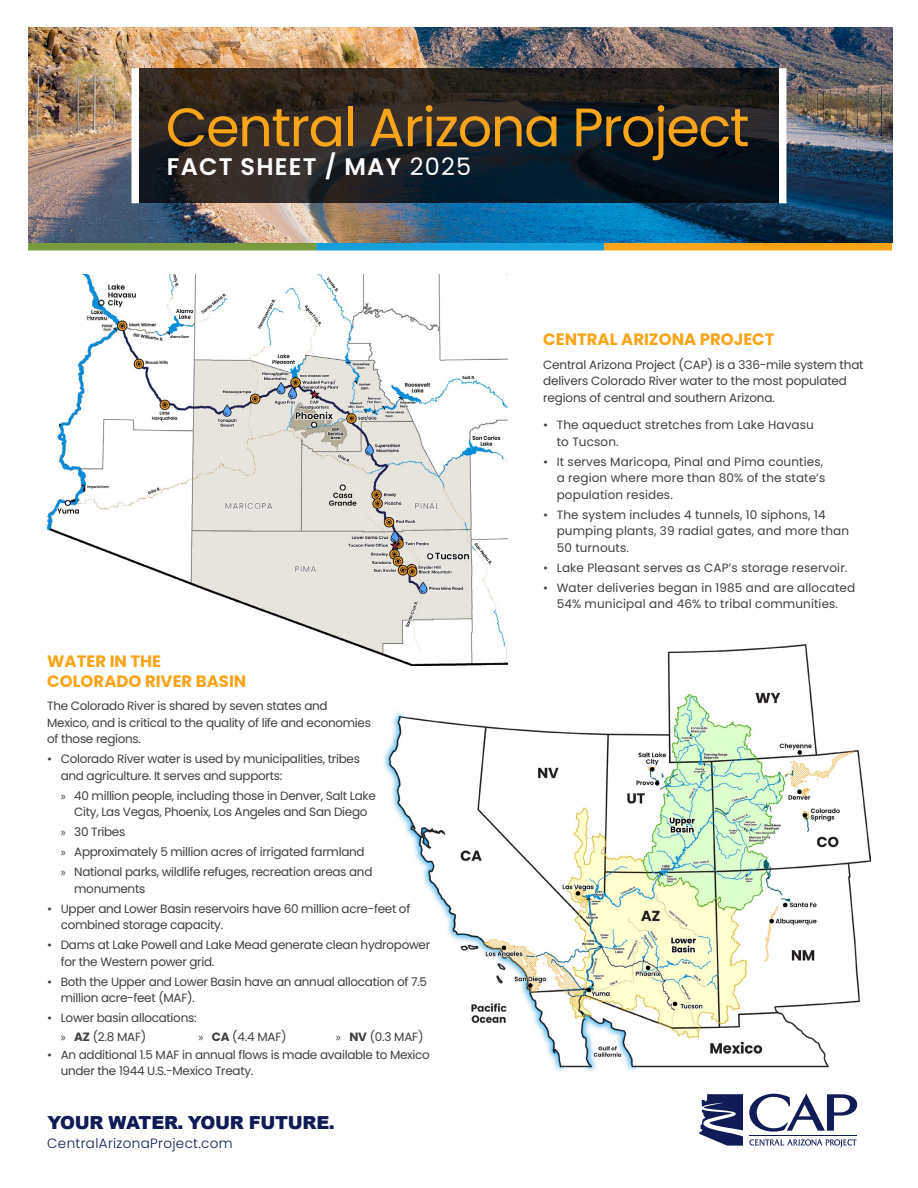
<style>
.page{position:relative;width:918px;height:1188px;background:#fff}
.page>*{position:absolute;margin:0;border:0;box-sizing:border-box;transform-origin:0 0}
.t1{font:54px "Poppins";letter-spacing:-.025em;color:#faa41a}
.t2{font:600 24px "Poppins";letter-spacing:.05em;color:#fff}
.t3{font:900 18px "Arial";letter-spacing:-.015em;color:#111b57}
.t4{font:700 16.5px/19.8px "Poppins";color:#faa41a}
.t5{font:300 13.5px "Poppins";letter-spacing:.025em;color:#111b57}
.t6{font:12px/16.5px "Poppins";letter-spacing:-.025em;color:#3f3e40}
.t7{font:12px/16.5px "Poppins";letter-spacing:.01em;color:#3f3e40}
.s1{font-weight:400}
.s2{font-family:"Myriad Pro"}
.s3{font-weight:700}
</style>
<div class="page">
<img style="left:383px;top:645px;width:487px;height:427px">
<img style="left:28px;top:27px;width:864px;height:216px">
<div style="left:28px;top:243px;width:288px;height:7px;background:#799b3d"></div>
<div style="left:316px;top:243px;width:288px;height:7px;background:#16a0db"></div>
<div style="left:604px;top:243px;width:288px;height:7px;background:#faa41a"></div>
<hr style="left:749px;top:1136px;width:107px;height:1px;background:#111b57">
<svg style="left:749px;top:1139px;width:108px;height:9px"></svg>
<svg style="left:749px;top:1094px;width:108px;height:38px"></svg>
<svg style="left:699px;top:1094px;width:44px;height:52px"></svg>
<svg style="left:139px;top:68px;width:640px;height:135px"></svg>
<div style="left:132px;top:68px;width:7px;height:135px;background:#fff"></div>
<div style="left:779px;top:68px;width:7px;height:135px;background:#fff"></div>
<img style="left:47px;top:275px;width:460px;height:390px">
<h1 class="t1" style="left:166px;top:96px;width:585px">Central Arizona Project</h1>
<h2 class="t2" style="left:167px;top:153px;width:306px">FACT SHEET / MAY <span class="s1">2025</span></h2>
<h3 class="t4" style="left:543px;top:330px;width:233px">CENTRAL ARIZONA PROJECT</h3>
<p class="t6" style="left:543px;top:356px;width:322px">Central Arizona Project (CAP) is a 336-mile system that delivers Colorado River water to the most populated regions of central and southern Arizona.</p>
<h3 class="t4" style="left:47px;top:652px;width:201px">WATER IN THE<br>COLORADO RIVER BASIN</h3>
<p class="t6" style="left:47px;top:698px;width:325px">The Colorado River is shared by seven states and<br>Mexico, and is critical to the quality of life and economies of those regions.</p>
<p class="t6" style="left:61px;top:751px;width:301px;text-indent:-14px">• Colorado River water is used by municipalities, tribes and agriculture. It serves and supports:</p>
<p class="t6" style="left:61px;top:787px;width:317px;text-align:center"><span class="s2">»</span> 40 million people, including those in Denver, Salt Lake<br>City, Las Vegas, Phoenix, Los Angeles and San Diego</p>
<p class="t6" style="left:61px;top:822px;width:313px;line-height:20px"><span class="s2">»</span> 30 Tribes<br><span class="s2">»</span> Approximately 5 million acres of irrigated farmland <span class="s2">»</span> National parks, wildlife refuges, recreation areas and</p>
<p class="t6" style="left:74px;top:880px;width:73px">monuments</p>
<p class="t6" style="left:61px;top:900px;width:351px;text-indent:-14px">• Upper and Lower Basin reservoirs have 60 million acre-feet of combined storage capacity.</p>
<p class="t6" style="left:61px;top:937px;width:371px;text-indent:-14px">• Dams at Lake Powell and Lake Mead generate clean hydropower for the Western power grid.</p>
<p class="t6" style="left:61px;top:973px;width:368px;text-indent:-14px">• Both the Upper and Lower Basin have an annual allocation of 7.5 million acre-feet (MAF).</p>
<p class="t6" style="left:47px;top:1010px;width:151px">• Lower basin allocations:</p>
<p class="t6" style="left:61px;top:1046px;width:371px;text-indent:-14px">• An additional 1.5 MAF in annual flows is made available to Mexico under the 1944 U.S.-Mexico Treaty.</p>
<p class="t6" style="left:61px;top:1029px;width:87px"><span class="s2">»</span> <span class="s3">AZ</span> (2.8 MAF)</p>
<p class="t6" style="left:198px;top:1029px;width:90px"><span class="s2">»</span> <span class="s3">CA</span> (4.4 MAF)</p>
<p class="t6" style="left:336px;top:1029px;width:89px"><span class="s2">»</span> <span class="s3">NV</span> (0.3 MAF)</p>
<h3 class="t3" style="left:48px;top:1109px;width:289px">YOUR WATER. YOUR FUTURE.</h3>
<p class="t5" style="left:47px;top:1135px;width:187px">CentralArizonaProject.com</p>
<p class="t7" style="left:557px;top:417px;width:259px;text-indent:-14px">• The aqueduct stretches from Lake Havasu to Tucson.</p>
<p class="t7" style="left:557px;top:453px;width:270px;text-indent:-14px">• It serves Maricopa, Pinal and Pima counties, a region where more than 80% of the state’s population resides.</p>
<p class="t7" style="left:557px;top:506px;width:294px;text-indent:-14px">• The system includes 4 tunnels, 10 siphons, 14 pumping plants, 39 radial gates, and more than<br>50 turnouts.</p>
<p class="t7" style="left:543px;top:559px;width:306px">• Lake Pleasant serves as CAP’s storage reservoir.</p>
<p class="t7" style="left:543px;top:579px;width:313px;text-align:center">• Water deliveries began in 1985 and are allocated<br>54% municipal and 46% to tribal communities.</p>
</div>
